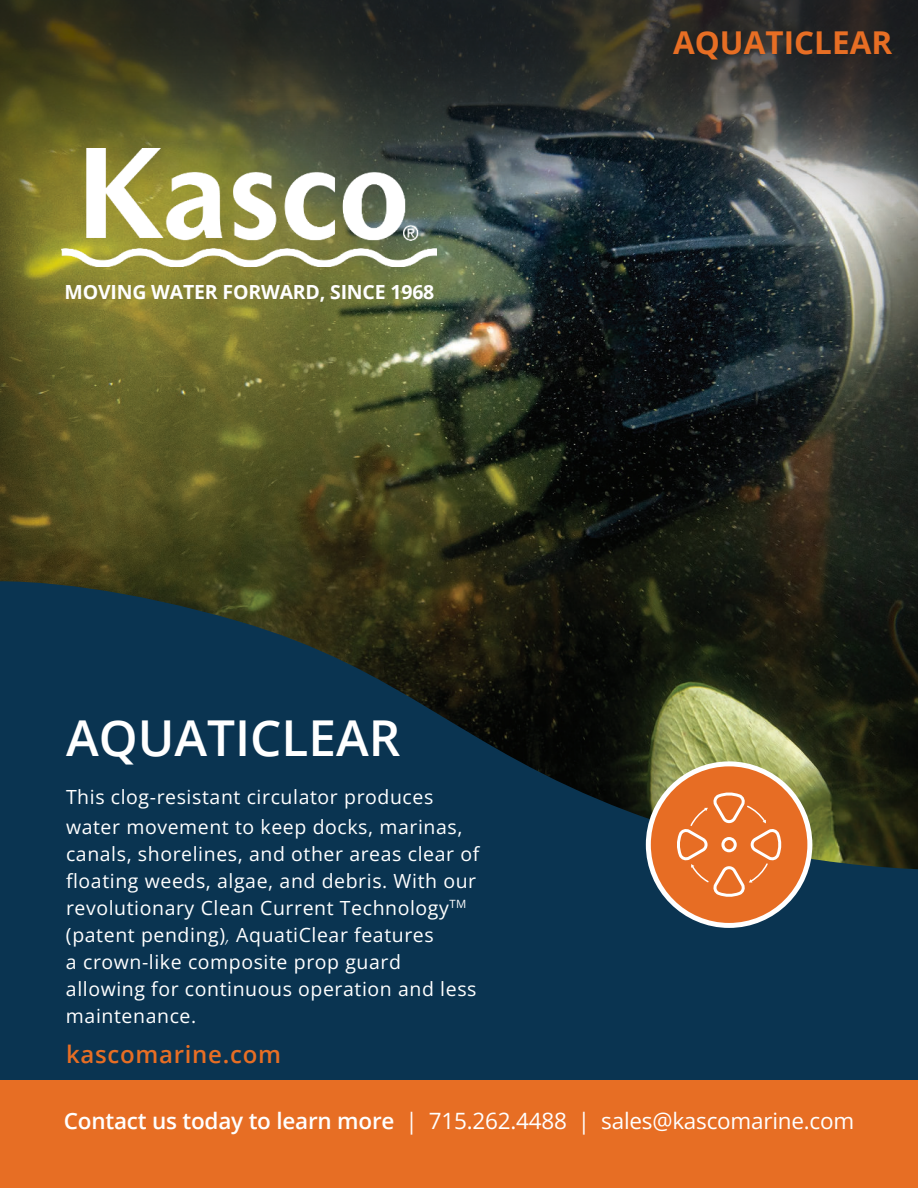
<style>
.page{position:relative;width:918px;height:1188px;background:#fff}
.page>*{position:absolute;margin:0;border:0;box-sizing:border-box;transform-origin:0 0}
.t1{font:600 49.5px "Open Sans";color:#fff}
.t2{font:700 31.5px "Open Sans";color:#e76e24}
.t3{font:600 24px "Open Sans";letter-spacing:.03em;color:#e76e24}
.t4{font:22.5px "Open Sans";letter-spacing:-.01em;color:#fff}
.t5{font:19.5px/27px "Open Sans";letter-spacing:.03em;color:#fff}
.t6{font:700 19.5px "Open Sans";letter-spacing:-.01em;color:#fff}
.s1{font-weight:300;font-style:italic}
.s2{font-weight:600}
</style>
<div class="page">
<img style="left:0;top:0;width:918px;height:578px">
<svg style="left:0;top:578px;width:918px;height:502px;background:#113140"></svg>
<svg style="left:646px;top:761px;width:166px;height:167px;background:#c87f4c"></svg>
<div style="left:0;top:1080px;width:918px;height:108px;background:#e76e24"></div>
<img style="left:62px;top:149px;width:374px;height:118px">
<p class="t6" style="left:64px;top:285px;width:371px">MOVING WATER FORWARD, SINCE 1968</p>
<h1 class="t1" style="left:66px;top:719px;width:336px">AQUATICLEAR</h1>
<p class="t5" style="left:66px;top:784px;width:398px;line-height:30px">This clog-resistant circulator produces water movement to keep docks, marinas,</p>
<p class="t5" style="left:66px;top:842px;width:415px">canals, shorelines, and other areas clear of floating weeds, algae, and debris. With our revolutionary Clean Current Technology<sup>TM </sup>(patent pending)<span class="s1">,</span> AquatiClear features<br>a crown-like composite prop guard allowing for continuous operation and less maintenance.</p>
<p class="t3" style="left:66px;top:1045px;width:217px">kascomarine.com</p>
<h2 class="t2" style="left:673px;top:32px;width:221px">AQUATICLEAR</h2>
<p class="t4" style="left:64px;top:1112px;width:792px"><span class="s2">Contact us today to learn more</span> | 715.262.4488 | sales@kascomarine.com</p>
</div>
